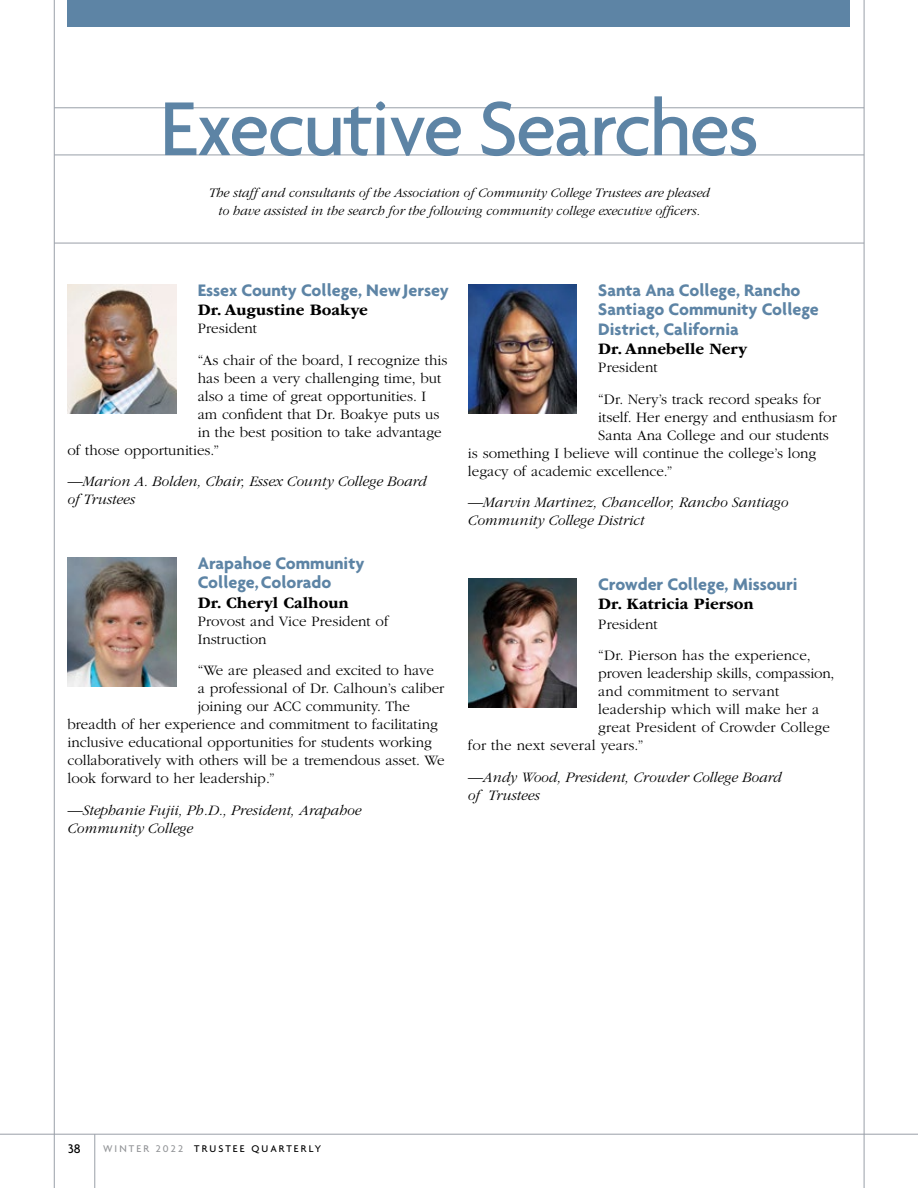
<style>
.page{position:relative;width:918px;height:1188px;background:#fff}
.page>*{position:absolute;margin:0;border:0;box-sizing:border-box;transform-origin:0 0}
.t1{font:500 82.5px "Agenda";letter-spacing:-.025em;color:#5d84a5}
.t2{font:700 18px/19.5px "Agenda";color:#5d84a5}
.t3{font:700 16.5px "ITC Garamond Std";color:#000}
.t4{font:300 15px/31.5px "ITC Garamond Std";color:#000}
.t5{font:italic 300 15px/18px "ITC Garamond Std";color:#000}
.t6{font:italic 300 13.5px/18px "ITC Garamond Std";color:#000;text-align:center}
.t7{font:500 13.5px "Agenda";color:#000}
.t8{font:500 10.5px "Agenda";letter-spacing:.2em;color:#000}
.s1{color:#939598}
</style>
<div class="page">
<div style="left:67px;top:0;width:783px;height:27px;background:#5d84a5"></div>
<hr style="left:54px;top:108px;width:810px;height:1px;background:#999fa8">
<hr style="left:54px;top:155px;width:810px;height:1px;background:#999fa8">
<hr style="left:54px;top:243px;width:810px;height:1px;background:#999fa8">
<img style="left:67px;top:284px;width:109px;height:129px">
<img style="left:67px;top:557px;width:109px;height:129px">
<img style="left:468px;top:284px;width:109px;height:129px">
<img style="left:468px;top:578px;width:109px;height:129px">
<hr style="left:864px;top:0;width:1px;height:1188px;background:#999fa8">
<hr style="left:0;top:1134px;width:918px;height:1px;background:#999fa8">
<hr style="left:54px;top:0;width:1px;height:1188px;background:#999fa8">
<hr style="left:95px;top:1134px;width:1px;height:54px;background:#999fa8">
<h1 class="t1" style="left:160px;top:78px;width:601px">Executive Searches</h1>
<p class="t6" style="left:209px;top:184px;width:502px">The staff and consultants of the Association of Community College Trustees are pleased to have assisted in the search for the following community college executive officers.</p>
<p class="t2" style="left:198px;top:280px;width:253px">Essex County College, New Jersey</p>
<p class="t3" style="left:198px;top:301px;width:172px">Dr. Augustine Boakye</p>
<p class="t4" style="left:198px;top:313px;width:251px">President<br>“As chair of the board, I recognize this</p>
<p class="t4" style="left:198px;top:362px;width:245px">has been a very challenging time, but</p>
<p class="t4" style="left:198px;top:380px;width:230px">also a time of great opportunities. I</p>
<p class="t4" style="left:198px;top:398px;width:243px">am confident that Dr. Boakye puts us</p>
<p class="t4" style="left:198px;top:416px;width:245px">in the best position to take advantage</p>
<p class="t4" style="left:67px;top:434px;width:153px">of those opportunities.”</p>
<p class="t5" style="left:67px;top:473px;width:361px">—Marion A. Bolden, Chair, Essex County College Board of Trustees</p>
<p class="t2" style="left:198px;top:553px;width:168px">Arapahoe Community<br>College, Colorado</p>
<p class="t3" style="left:198px;top:593px;width:153px">Dr. Cheryl Calhoun</p>
<p class="t4" style="left:198px;top:612px;width:192px;line-height:18px">Provost and Vice President of<br>Instruction</p>
<p class="t4" style="left:198px;top:655px;width:238px">“We are pleased and excited to have</p>
<p class="t4" style="left:198px;top:673px;width:248px">a professional of Dr. Calhoun’s caliber</p>
<p class="t4" style="left:198px;top:691px;width:214px">joining our ACC community. The</p>
<p class="t4" style="left:67px;top:709px;width:372px">breadth of her experience and commitment to facilitating</p>
<p class="t4" style="left:67px;top:727px;width:366px">inclusive educational opportunities for students working</p>
<p class="t4" style="left:67px;top:745px;width:379px">collaboratively with others will be a tremendous asset. We</p>
<p class="t4" style="left:67px;top:763px;width:209px">look forward to her leadership.”</p>
<p class="t5" style="left:67px;top:801px;width:295px">—Stephanie Fujii, Ph.D., President, Arapahoe<br>Community College</p>
<p class="t2" style="left:598px;top:280px;width:222px">Santa Ana College, Rancho<br>Santiago Community College<br>District, California</p>
<p class="t3" style="left:598px;top:340px;width:151px">Dr. Annebelle Nery</p>
<p class="t4" style="left:598px;top:352px;width:224px">President<br>“Dr. Nery’s track record speaks for</p>
<p class="t4" style="left:598px;top:401px;width:240px">itself. Her energy and enthusiasm for</p>
<p class="t4" style="left:598px;top:419px;width:232px">Santa Ana College and our students</p>
<p class="t4" style="left:468px;top:437px;width:350px">is something I believe will continue the college’s long</p>
<p class="t4" style="left:468px;top:455px;width:206px">legacy of academic excellence.”</p>
<p class="t5" style="left:468px;top:494px;width:322px">—Marvin Martinez, Chancellor, Rancho Santiago<br>Community College District</p>
<p class="t2" style="left:598px;top:574px;width:201px">Crowder College, Missouri</p>
<p class="t3" style="left:598px;top:595px;width:157px">Dr. Katricia Pierson</p>
<p class="t4" style="left:598px;top:608px;width:214px">President<br>“Dr. Pierson has the experience,</p>
<p class="t4" style="left:598px;top:658px;width:238px">proven leadership skills, compassion,</p>
<p class="t4" style="left:598px;top:676px;width:183px">and commitment to servant</p>
<p class="t4" style="left:598px;top:694px;width:223px">leadership which will make her a</p>
<p class="t4" style="left:598px;top:712px;width:233px">great President of Crowder College</p>
<p class="t4" style="left:468px;top:730px;width:177px">for the next several years.”</p>
<p class="t5" style="left:468px;top:768px;width:315px">—Andy Wood, President, Crowder College Board of Trustees</p>
<p class="t7" style="left:68px;top:1140px;width:14px">38</p>
<p class="t8" style="left:103px;top:1143px;width:220px"><span class="s1">WINTER 2022</span> TRUSTEE QUARTERLY</p>
</div>
